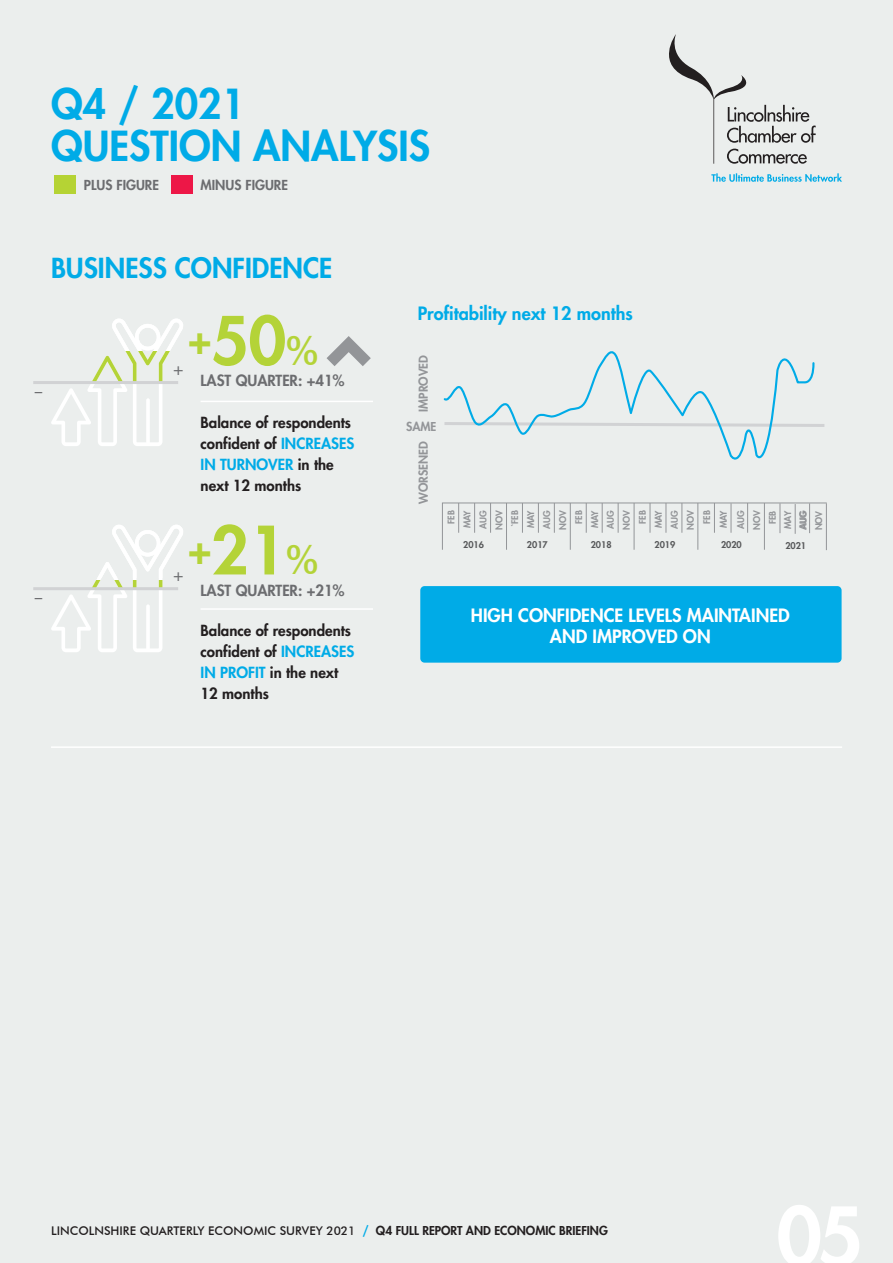
<style>
.page{position:relative;width:893px;height:1263px;background:#ebeeed}
.page>*{position:absolute;margin:0;border:0;box-sizing:border-box;transform-origin:0 0}
.t1{font:800 64.8px "Futura";color:#b4d338}
.Header_1{font:800 40.5px "Futura";color:#00abe7}
.Header_2{font:800 27px "Futura";color:#00abe7}
.Blue_box_text{font:800 18px "Futura";color:#fff}
.Graph_title{font:800 18px "Futura";color:#00abe7}
.t2{font:800 15px/21px "Futura";color:#231f20}
.t3{font:800 15px "Futura";color:#6c6d70}
.t4{font:500 15px "Futura BT";color:#6c6d70}
.t5{font:800 13.5px "Futura";color:#6c6d70}
.t6{font:500 12px "Futura BT";color:#231f20}
.t7{font:800 12px "Futura";color:#939598}
.t8{font:800 9px "Futura";color:#939598}
.t9{font:800 9px "Futura";color:#57585a}
.s1{font-family:"Futura BT";font-weight:500;font-size:40.5px}
.s2{color:#00abe7}
.s3{font-family:"Futura";font-weight:800;color:#00abe7}
.s4{font-family:"Futura";font-weight:800}
</style>
<div class="page">
<svg style="left:711px;top:173px;width:131px;height:9px"></svg>
<svg style="left:669px;top:34px;width:147px;height:130px"></svg>
<hr style="left:201px;top:401px;width:172px;height:1px;background:#fff">
<hr style="left:51px;top:746px;width:791px;height:2px;background:#fff">
<hr style="left:201px;top:608px;width:172px;height:2px;background:#fff">
<div style="left:420px;top:586px;width:422px;height:77px;background:#00abe7;border-radius:4px"></div>
<div style="left:54px;top:176px;width:22px;height:18px;background:#b5d334"></div>
<div style="left:171px;top:176px;width:22px;height:18px;background:#ed1747"></div>
<svg style="left:51px;top:384px;width:111px;height:62px"></svg>
<svg style="left:112px;top:318px;width:71px;height:33px"></svg>
<svg style="left:92px;top:351px;width:78px;height:30px"></svg>
<hr style="left:33px;top:381px;width:145px;height:3px;background:#d1d2d4">
<svg style="left:51px;top:577px;width:112px;height:75px"></svg>
<svg style="left:98px;top:525px;width:85px;height:52px"></svg>
<svg style="left:51px;top:580px;width:112px;height:7px"></svg>
<hr style="left:33px;top:587px;width:145px;height:3px;background:#d1d2d4">
<svg style="left:442px;top:502px;width:385px;height:48px"></svg>
<hr style="left:458px;top:503px;width:1px;height:30px;background:#939598">
<hr style="left:474px;top:503px;width:1px;height:30px;background:#939598">
<hr style="left:490px;top:503px;width:1px;height:30px;background:#939598">
<hr style="left:506px;top:503px;width:1px;height:47px;background:#939598">
<hr style="left:522px;top:503px;width:1px;height:30px;background:#939598">
<hr style="left:538px;top:503px;width:1px;height:30px;background:#939598">
<hr style="left:554px;top:503px;width:1px;height:30px;background:#939598">
<hr style="left:570px;top:503px;width:1px;height:47px;background:#939598">
<hr style="left:586px;top:503px;width:1px;height:30px;background:#939598">
<hr style="left:602px;top:503px;width:1px;height:30px;background:#939598">
<hr style="left:618px;top:503px;width:1px;height:30px;background:#939598">
<hr style="left:634px;top:503px;width:1px;height:47px;background:#939598">
<hr style="left:650px;top:503px;width:1px;height:30px;background:#939598">
<hr style="left:666px;top:503px;width:1px;height:30px;background:#939598">
<hr style="left:681px;top:503px;width:1px;height:30px;background:#939598">
<hr style="left:697px;top:503px;width:1px;height:47px;background:#939598">
<hr style="left:714px;top:503px;width:1px;height:30px;background:#939598">
<hr style="left:731px;top:503px;width:1px;height:30px;background:#939598">
<hr style="left:747px;top:503px;width:1px;height:30px;background:#939598">
<hr style="left:764px;top:503px;width:1px;height:47px;background:#939598">
<hr style="left:780px;top:503px;width:1px;height:30px;background:#939598">
<svg style="left:816px;top:424px;width:9px;height:3px"></svg>
<svg style="left:443px;top:351px;width:373px;height:109px"></svg>
<svg style="left:327px;top:336px;width:44px;height:30px"></svg>
<hr style="left:795px;top:504px;width:1px;height:30px;background:#939598">
<hr style="left:809px;top:503px;width:1px;height:30px;background:#939598">
<hr style="left:826px;top:503px;width:1px;height:47px;background:#939598">
<p class="Header_1" style="left:51px;top:79px;width:195px">Q4 / 2021</p>
<p class="Header_1" style="left:51px;top:121px;width:380px">QUESTION ANALYSIS</p>
<p class="t5" style="left:84px;top:176px;width:77px">PLUS FIGURE</p>
<p class="t5" style="left:201px;top:176px;width:89px">MINUS FIGURE</p>
<p class="Header_2" style="left:51px;top:251px;width:283px">BUSINESS CONFIDENCE</p>
<p class="t4" style="left:35px;top:381px;width:9px">–</p>
<p class="t4" style="left:35px;top:587px;width:9px">–</p>
<p class="t1" style="left:188px;top:300px;width:131px"><sup>+</sup> 50<span class="s1">%</span></p>
<p class="t3" style="left:201px;top:371px;width:145px">LAST QUARTER: +41%</p>
<p class="t4" style="left:172px;top:360px;width:14px">+</p>
<p class="t2" style="left:201px;top:412px;width:155px">Balance of respondents confident of <span class="s2">INCREASES<br>IN TURNOVER</span> in the next 12 months</p>
<p class="t1" style="left:188px;top:509px;width:131px"><sup>+</sup> 21<span class="s1">%</span></p>
<p class="t3" style="left:201px;top:581px;width:145px">LAST QUARTER: +21%</p>
<p class="t4" style="left:172px;top:566px;width:14px">+</p>
<p class="t2" style="left:201px;top:619px;width:155px">Balance of respondents confident of <span class="s2">INCREASES<br>IN PROFIT</span> in the next<br>12 months</p>
<p class="Graph_title" style="left:418px;top:302px;width:216px">Profitability next 12 months</p>
<p class="t7" style="left:416px;top:412px;width:58px;rotate:-90deg">IMPROVED</p>
<p class="t7" style="left:406px;top:419px;width:32px">SAME</p>
<p class="t7" style="left:416px;top:504px;width:64px;rotate:-90deg">WORSENED</p>
<p class="t8" style="left:445px;top:524px;width:15px;rotate:-90deg">FEB</p>
<p class="t8" style="left:461px;top:528px;width:20px;rotate:-90deg">MAY</p>
<p class="t8" style="left:477px;top:529px;width:20px;rotate:-90deg">AUG</p>
<p class="t8" style="left:493px;top:530px;width:21px;rotate:-90deg">NOV</p>
<p class="t8" style="left:509px;top:527px;width:18px;rotate:-90deg">`FEB</p>
<p class="t8" style="left:525px;top:528px;width:20px;rotate:-90deg">MAY</p>
<p class="t8" style="left:541px;top:529px;width:20px;rotate:-90deg">AUG</p>
<p class="t8" style="left:557px;top:530px;width:21px;rotate:-90deg">NOV</p>
<p class="t8" style="left:573px;top:524px;width:15px;rotate:-90deg">FEB</p>
<p class="t8" style="left:589px;top:528px;width:20px;rotate:-90deg">MAY</p>
<p class="t8" style="left:605px;top:529px;width:20px;rotate:-90deg">AUG</p>
<p class="t8" style="left:621px;top:530px;width:21px;rotate:-90deg">NOV</p>
<p class="t8" style="left:637px;top:524px;width:15px;rotate:-90deg">FEB</p>
<p class="t8" style="left:653px;top:528px;width:20px;rotate:-90deg">MAY</p>
<p class="t8" style="left:669px;top:529px;width:20px;rotate:-90deg">AUG</p>
<p class="t8" style="left:685px;top:530px;width:21px;rotate:-90deg">NOV</p>
<p class="t8" style="left:701px;top:524px;width:15px;rotate:-90deg">FEB</p>
<p class="t8" style="left:718px;top:528px;width:20px;rotate:-90deg">MAY</p>
<p class="t8" style="left:735px;top:529px;width:20px;rotate:-90deg">AUG</p>
<p class="t9" style="left:721px;top:539px;width:22px">2020</p>
<p class="t9" style="left:463px;top:539px;width:22px">2016</p>
<p class="t9" style="left:527px;top:539px;width:22px">2017</p>
<p class="t9" style="left:591px;top:539px;width:22px">2018</p>
<p class="t9" style="left:654px;top:539px;width:22px">2019</p>
<p class="t8" style="left:751px;top:530px;width:21px;rotate:-90deg">NOV</p>
<p class="t8" style="left:767px;top:524px;width:15px;rotate:-90deg">FEB</p>
<p class="t8" style="left:782px;top:529px;width:20px;rotate:-90deg">MAY</p>
<p class="t8" style="left:798px;top:530px;width:20px;rotate:-90deg">AUG</p>
<p class="t8" style="left:813px;top:530px;width:21px;rotate:-90deg">NOV</p>
<p class="t9" style="left:785px;top:540px;width:22px">2021</p>
<p class="Blue_box_text" style="left:471px;top:603px;width:320px">HIGH CONFIDENCE LEVELS MAINTAINED</p>
<p class="Blue_box_text" style="left:550px;top:624px;width:162px">AND IMPROVED ON</p>
<p class="t6" style="left:51px;top:1223px;width:558px">LINCOLNSHIRE QUARTERLY ECONOMIC SURVEY 2021 <span class="s3">/</span> <span class="s4">Q4 FULL REPORT AND ECONOMIC BRIEFING</span></p>
</div>
